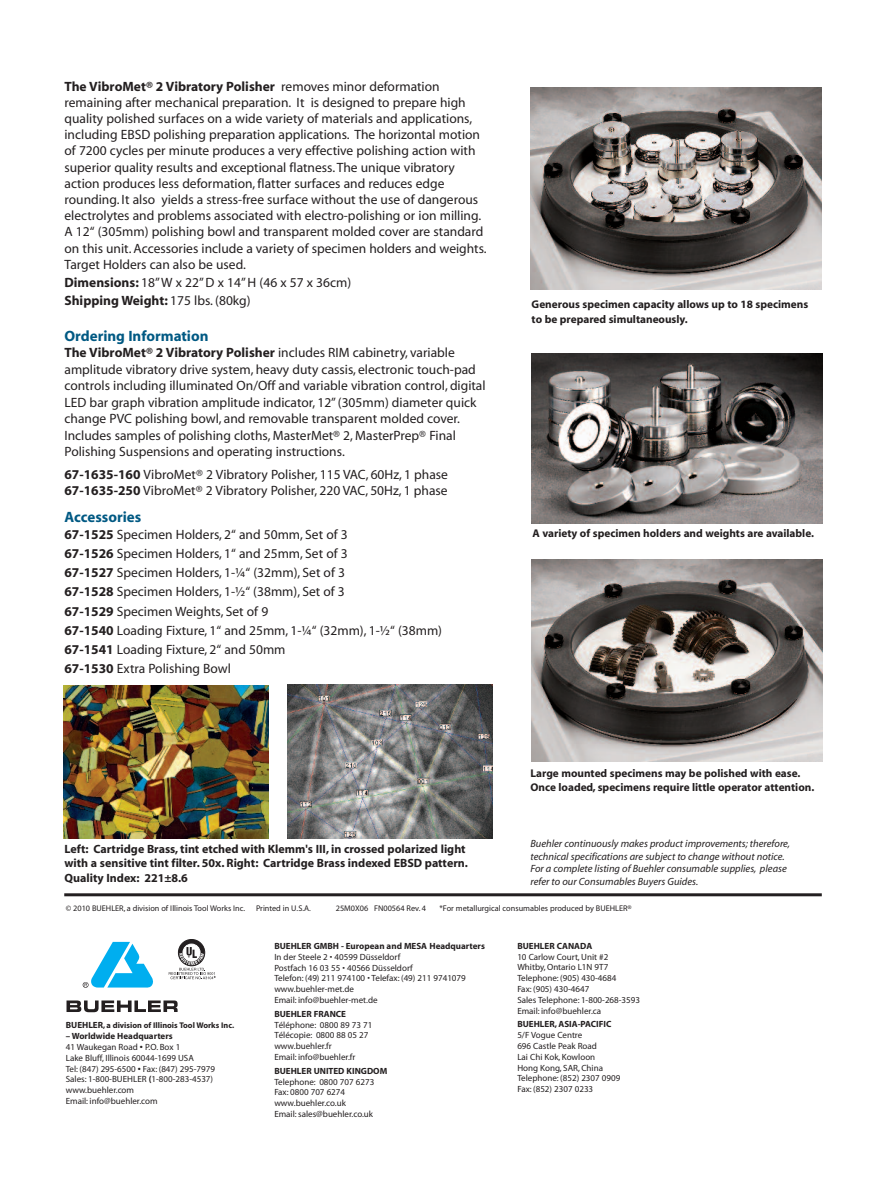
<style>
.page{position:relative;width:893px;height:1188px;background:#fff}
.page>*{position:absolute;margin:0;border:0;box-sizing:border-box;transform-origin:0 0}
.t1{font:700 15px "Myriad";color:#005983}
.t2{font:13.5px/16.2px "Myriad";color:#231f20}
.t3{font:700 12px/14.4px "Myriad";color:#231f20}
.t4{font:700 11.25px/13.5px "Myriad";color:#231f20}
.t5{font:italic 10.5px/12.6px "Myriad";color:#231f20}
.t6{font:9px/10.8px "Myriad";color:#231f20}
.t7{font:700 9px "Myriad";color:#231f20}
.t8{font:8.25px "Myriad";color:#231f20}
.t9{font:700 8.25px "Myriad";color:#231f20}
.s1{font-weight:700}
.s2{font-size:9px}
</style>
<div class="page">
<img style="left:531px;top:560px;width:292px;height:201px">
<img style="left:531px;top:354px;width:292px;height:169px">
<img style="left:530px;top:88px;width:292px;height:202px">
<img style="left:63px;top:686px;width:205px;height:152px">
<img style="left:287px;top:685px;width:206px;height:153px">
<hr style="left:64px;top:893px;width:758px;height:3px;background:#231f20">
<svg style="left:67px;top:1001px;width:111px;height:11px"></svg>
<svg style="left:83px;top:942px;width:70px;height:46px"></svg>
<svg style="left:178px;top:939px;width:27px;height:27px"></svg>
<div style="left:178px;top:939px;width:27px;height:27px;border:1px solid #231f20;border-radius:50%"></div>
<svg style="left:183px;top:944px;width:17px;height:17px"></svg>
<div style="left:183px;top:944px;width:17px;height:17px;border:1px solid #fff;border-radius:50%"></div>
<svg style="left:169px;top:947px;width:47px;height:33px"></svg>
<p class="t2" style="left:64px;top:79px;width:424px"><span class="s1">The VibroMet® 2 Vibratory Polisher</span> removes minor deformation remaining after mechanical preparation. It is designed to prepare high quality polished surfaces on a wide variety of materials and applications, including EBSD polishing preparation applications. The horizontal motion of 7200 cycles per minute produces a very effective polishing action with superior quality results and exceptional flatness.The unique vibratory action produces less deformation, flatter surfaces and reduces edge rounding. It also yields a stress-free surface without the use of dangerous electrolytes and problems associated with electro-polishing or ion milling.<br>A 12“ (305mm) polishing bowl and transparent molded cover are standard on this unit. Accessories include a variety of specimen holders and weights.<br>Target Holders can also be used.</p>
<p class="t2" style="left:64px;top:274px;width:288px;line-height:18px"><span class="s1">Dimensions:</span> 18”W x 22”D x 14”H (46 x 57 x 36cm)<br><span class="s1">Shipping Weight:</span> 175 lbs. (80kg)</p>
<p class="t1" style="left:64px;top:330px;width:146px">Ordering Information</p>
<p class="t2" style="left:64px;top:346px;width:423px"><span class="s1">The VibroMet® 2 Vibratory Polisher</span> includes RIM cabinetry, variable amplitude vibratory drive system, heavy duty cassis, electronic touch-pad controls including illuminated On/Off and variable vibration control, digital LED bar graph vibration amplitude indicator, 12”(305mm) diameter quick change PVC polishing bowl, and removable transparent molded cover.<br>Includes samples of polishing cloths, MasterMet® 2, MasterPrep® Final Polishing Suspensions and operating instructions.</p>
<p class="t2" style="left:65px;top:467px;width:385px"><span class="s1">67-1635-160</span> VibroMet® 2 Vibratory Polisher, 115 VAC, 60Hz, 1 phase<br><span class="s1">67-1635-250</span> VibroMet® 2 Vibratory Polisher, 220 VAC, 50Hz, 1 phase</p>
<p class="t1" style="left:64px;top:512px;width:78px">Accessories</p>
<p class="t2" style="left:64px;top:526px;width:379px;line-height:19.2px"><span class="s1">67-1525</span> Specimen Holders, 2“ and 50mm, Set of 3<br><span class="s1">67-1526</span> Specimen Holders, 1“ and 25mm, Set of 3<br><span class="s1">67-1527</span> Specimen Holders, 1-¼“ (32mm), Set of 3<br><span class="s1">67-1528</span> Specimen Holders, 1-½“ (38mm), Set of 3<br><span class="s1">67-1529</span> Specimen Weights, Set of 9<br><span class="s1">67-1540</span> Loading Fixture, 1“ and 25mm, 1-¼“ (32mm), 1-½“ (38mm)<br><span class="s1">67-1541</span> Loading Fixture, 2“ and 50mm<br><span class="s1">67-1530</span> Extra Polishing Bowl</p>
<p class="t4" style="left:532px;top:298px;width:278px;line-height:15px">Generous specimen capacity allows up to 18 specimens to be prepared simultaneously.</p>
<p class="t4" style="left:532px;top:528px;width:283px">A variety of specimen holders and weights are available.</p>
<p class="t4" style="left:530px;top:768px;width:285px">Large mounted specimens may be polished with ease.<br>Once loaded, specimens require little operator attention.</p>
<p class="t5" style="left:530px;top:838px;width:261px">Buehler continuously makes product improvements; therefore, technical specifications are subject to change without notice.<br>For a complete listing of Buehler consumable supplies, please refer to our Consumables Buyers Guides.</p>
<p class="t3" style="left:64px;top:843px;width:405px">Left: Cartridge Brass, tint etched with Klemm's III, in crossed polarized light with a sensitive tint filter. 50x. Right: Cartridge Brass indexed EBSD pattern.<br>Quality Index: 221±8.6</p>
<p class="t8" style="left:66px;top:905px;width:181px">© 2010 BUEHLER, a division of Illinois Tool Works Inc.</p>
<p class="t8" style="left:256px;top:905px;width:56px">Printed in U.S.A.</p>
<p class="t8" style="left:336px;top:905px;width:92px">25M0X06 FN00564 Rev. 4</p>
<p class="t8" style="left:439px;top:905px;width:194px">*For metallurgical consumables produced by BUEHLER®</p>
<p class="t9" style="left:66px;top:1023px;width:170px"><span class="s2">BUEHLER</span>, a division of Illinois Tool Works Inc.</p>
<p class="t6" style="left:66px;top:1032px;width:151px"><span class="s1">– Worldwide Headquarters<br></span>41 Waukegan Road <span class="s1">•</span> P.O. Box 1<br>Lake Bluff, Illinois 60044-1699 USA<br>Tel: (847) 295-6500 <span class="s1">•</span> Fax: (847) 295-7979<br>Sales: 1-800-BUEHLER <span class="s1">(</span>1-800-283-4537) www.buehler.com<br>Email: info@buehler.com</p>
<p class="t7" style="left:274px;top:943px;width:212px">BUEHLER GMBH - European and MESA Headquarters</p>
<p class="t6" style="left:274px;top:952px;width:193px">In der Steele 2 • 40599 Düsseldorf<br>Postfach 16 03 55 • 40566 Düsseldorf<br>Telefon: (49) 211 974100 • Telefax: (49) 211 9741079 www.buehler-met.de<br>Email: info@buehler-met.de</p>
<p class="t7" style="left:274px;top:1010px;width:73px">BUEHLER FRANCE</p>
<p class="t6" style="left:274px;top:1020px;width:100px">Téléphone: 0800 89 73 71<br>Télécopie: 0800 88 05 27 www.buehler.fr<br>Email: info@buehler.fr</p>
<p class="t7" style="left:274px;top:1067px;width:114px">BUEHLER UNITED KINGDOM</p>
<p class="t6" style="left:274px;top:1077px;width:101px">Telephone: 0800 707 6273<br>Fax: 0800 707 6274 www.buehler.co.uk<br>Email: sales@buehler.co.uk</p>
<p class="t7" style="left:517px;top:942px;width:76px">BUEHLER CANADA</p>
<p class="t6" style="left:517px;top:952px;width:124px">10 Carlow Court, Unit #2<br>Whitby, Ontario L1N 9T7<br>Telephone: (905) 430-4684<br>Fax: (905) 430-4647<br>Sales Telephone: 1-800-268-3593<br>Email: info@buehler.ca</p>
<p class="t7" style="left:517px;top:1021px;width:96px">BUEHLER, ASIA-PACIFIC</p>
<p class="t6" style="left:517px;top:1030px;width:105px">5/F Vogue Centre<br>696 Castle Peak Road<br>Lai Chi Kok, Kowloon<br>Hong Kong, SAR, China<br>Telephone: (852) 2307 0909<br>Fax: (852) 2307 0233</p>
</div>
